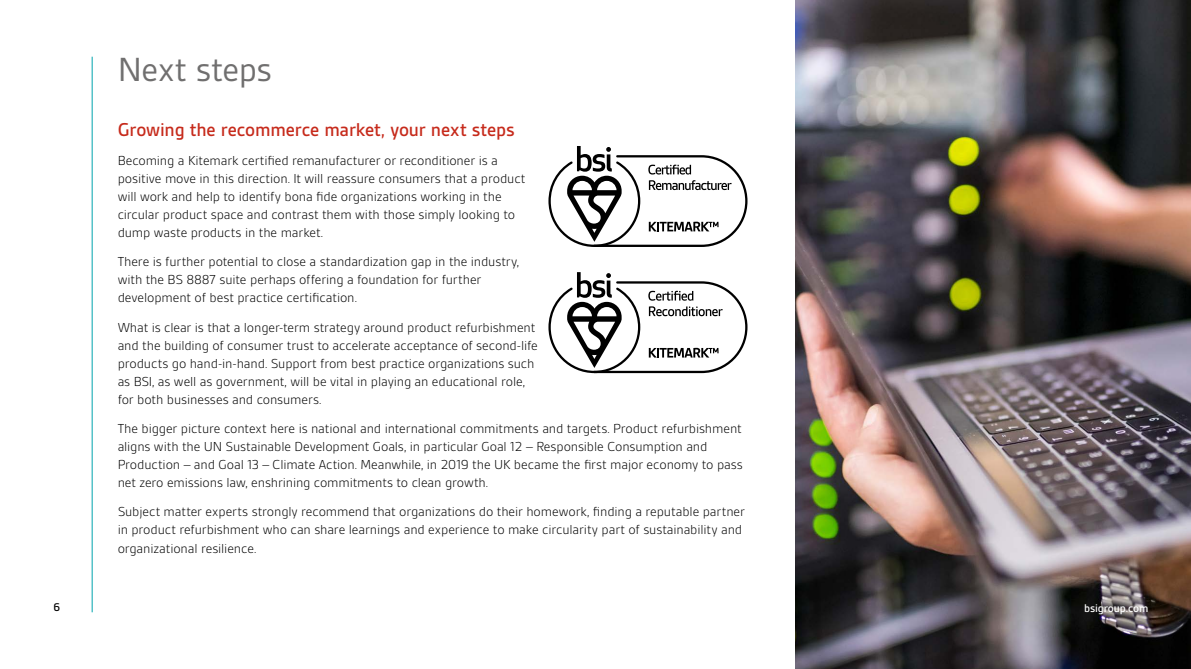
<style>
.page{position:relative;width:1191px;height:669px;background:#fff}
.page>*{position:absolute;margin:0;border:0;box-sizing:border-box;transform-origin:0 0}
.t1{font:36px "BSI Gesta";letter-spacing:-.015em;color:#706f6f}
.t2{font:500 20px "BSI Gesta";letter-spacing:-.01em;color:#c62a1b}
.t3{font:300 14px/18px "BSI Gesta";letter-spacing:-.01em;color:#000}
.t4{font:500 12px "BSI Gesta";letter-spacing:-.01em;color:#fff}
.t5{font:500 12px "BSI Gesta";color:#000}
</style>
<div class="page">
<img style="left:795px;top:0;width:396px;height:669px">
<hr style="left:92px;top:57px;width:1px;height:555px;background:#00a3ad">
<svg style="left:548px;top:146px;width:199px;height:101px"></svg>
<svg style="left:548px;top:272px;width:199px;height:101px"></svg>
<h1 class="t1" style="left:118px;top:51px;width:156px">Next steps</h1>
<h2 class="t2" style="left:118px;top:119px;width:398px">Growing the recommerce market, your next steps</h2>
<p class="t3" style="left:118px;top:152px;width:409px">Becoming a Kitemark certified remanufacturer or reconditioner is a positive move in this direction. It will reassure consumers that a product will work and help to identify bona fide organizations working in the circular product space and contrast them with those simply looking to dump waste products in the market.</p>
<p class="t3" style="left:118px;top:253px;width:403px">There is further potential to close a standardization gap in the industry, with the BS 8887 suite perhaps offering a foundation for further development of best practice certification.</p>
<p class="t3" style="left:118px;top:318px;width:421px">What is clear is that a longer-term strategy around product refurbishment and the building of consumer trust to accelerate acceptance of second-life products go hand-in-hand. Support from best practice organizations such as BSI, as well as government, will be vital in playing an educational role, for both businesses and consumers.</p>
<p class="t3" style="left:118px;top:420px;width:626px">The bigger picture context here is national and international commitments and targets. Product refurbishment aligns with the UN Sustainable Development Goals, in particular Goal 12 – Responsible Consumption and Production – and Goal 13 – Climate Action. Meanwhile, in 2019 the UK became the first major economy to pass net zero emissions law, enshrining commitments to clean growth.</p>
<p class="t3" style="left:118px;top:503px;width:629px">Subject matter experts strongly recommend that organizations do their homework, finding a reputable partner in product refurbishment who can share learnings and experience to make circularity part of sustainability and organizational resilience.</p>
<p class="t5" style="left:54px;top:601px;width:8px">6</p>
<p class="t4" style="left:1084px;top:602px;width:66px">bsigroup.com</p>
</div>
